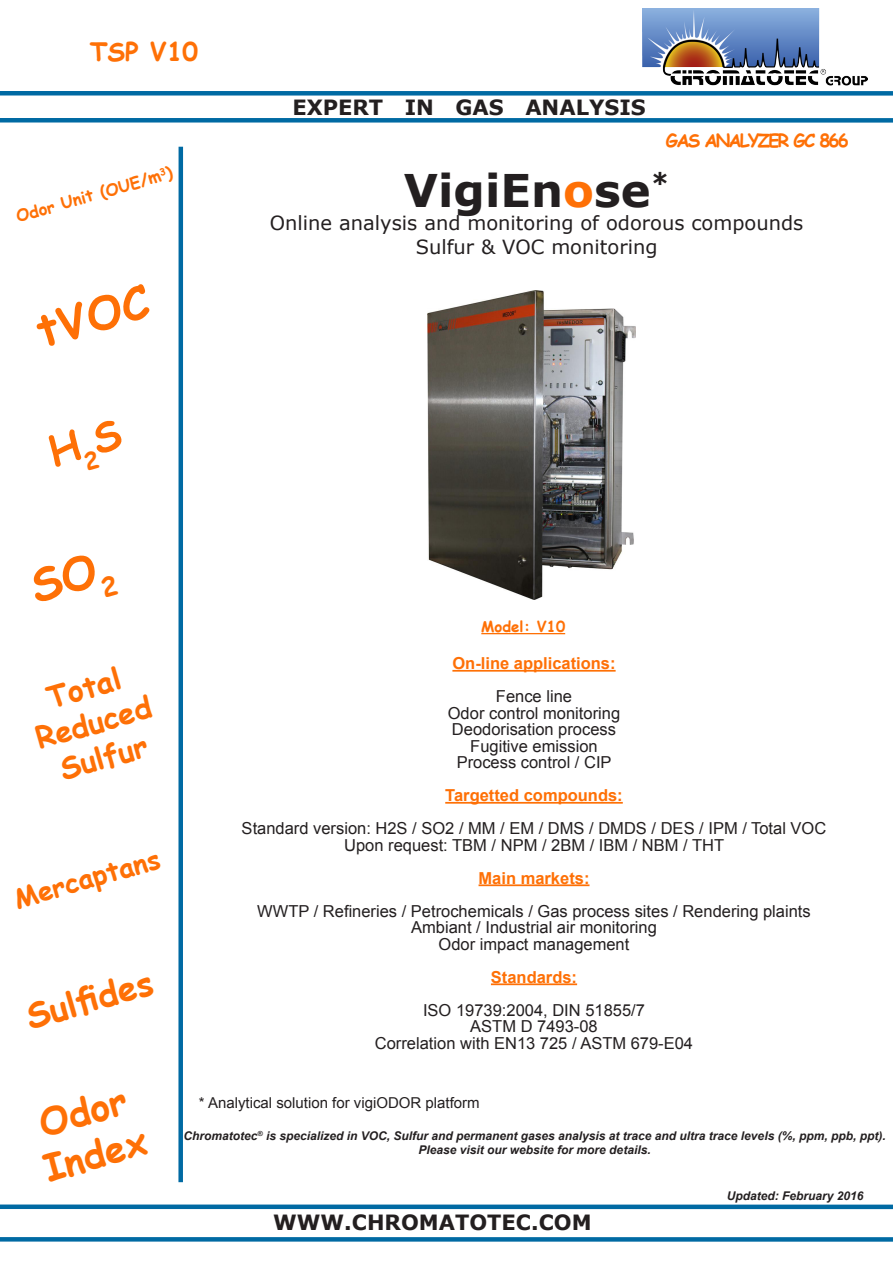
<style>
.page{position:relative;width:893px;height:1263px;background:#fff}
.page>*{position:absolute;margin:0;border:0;box-sizing:border-box;transform-origin:0 0}
.t1{font:700 45px "Verdana";color:#231f20}
.t2{font:700 45px "Comic Sans MS";color:#fe7006}
.t3{font:700 37.5px/45px "Comic Sans MS";color:#fe7006}
.t4{font:700 34.5px "Comic Sans MS";color:#fe7006}
.t5{font:700 30px "Comic Sans MS";color:#fe7006}
.t6{font:700 27px "Comic Sans MS";color:#fe7006}
.t7{font:700 25.5px "Comic Sans MS";color:#fe7006}
.t8{font:700 21px "Verdana";color:#231f20}
.t9{font:19.5px "Verdana";color:#231f20}
.t10{font:700 18px "Comic Sans MS";letter-spacing:-.1em;color:#fe7006}
.t11{font:16.5px "Arial";color:#231f20}
.t12{font:700 16.5px "Arial";color:#fe7006}
.t13{font:700 16.5px "Comic Sans MS";color:#fe7006}
.t14{font:15px "Arial";color:#231f20}
.t15{font:700 15px "Comic Sans MS";color:#fe7006}
.t16{font:italic 700 12px "Arial";color:#231f20}
.s1{color:#fe7006}
</style>
<div class="page">
<div style="left:0;top:91px;width:893px;height:5px;background:#006aa3"></div>
<div style="left:0;top:118px;width:893px;height:5px;background:#006aa3"></div>
<div style="left:0;top:1204px;width:893px;height:5px;background:#006aa3"></div>
<div style="left:0;top:1237px;width:893px;height:5px;background:#006aa3"></div>
<div style="left:178px;top:147px;width:5px;height:1035px;background:#006aa3"></div>
<img style="left:643px;top:9px;width:224px;height:77px">
<img style="left:428px;top:291px;width:207px;height:308px">
<hr style="left:481px;top:633px;width:84px;height:1px;background:#fe7006">
<hr style="left:452px;top:670px;width:164px;height:2px;background:#fe7006">
<hr style="left:445px;top:802px;width:178px;height:2px;background:#fe7006">
<hr style="left:479px;top:884px;width:110px;height:2px;background:#fe7006">
<hr style="left:491px;top:983px;width:86px;height:2px;background:#fe7006">
<p class="t7" style="left:90px;top:33px;width:110px">TSP V10</p>
<p class="t13" style="left:13px;top:205px;width:163px;rotate:-16deg">Odor Unit (OUE/m<sup>3</sup>)</p>
<p class="t2" style="left:28px;top:300px;width:117px;rotate:-16deg">tVOC</p>
<p class="t8" style="left:292px;top:92px;width:355px">EXPERT IN GAS ANALYSIS</p>
<p class="t10" style="left:666px;top:127px;width:184px">GAS ANALYZER GC 866</p>
<p class="t1" style="left:404px;top:159px;width:267px">VigiEn<span class="s1">o</span>se<sup>*</sup></p>
<p class="t9" style="left:270px;top:210px;width:535px">Online analysis and monitoring of odorous compounds</p>
<p class="t9" style="left:416px;top:233px;width:243px">Sulfur &amp; VOC monitoring</p>
<p class="t5" style="left:41px;top:677px;width:77px;rotate:-16deg">Total</p>
<p class="t5" style="left:30px;top:718px;width:120px;rotate:-16deg">Reduced</p>
<p class="t5" style="left:54px;top:748px;width:91px;rotate:-16deg">Sulfur</p>
<p class="t6" style="left:9px;top:880px;width:152px;rotate:-16deg">Mercaptans</p>
<p class="t4" style="left:20px;top:992px;width:132px;rotate:-16deg">Sulfides</p>
<p class="t15" style="left:481px;top:615px;width:85px">Model: V10</p>
<p class="t12" style="left:452px;top:652px;width:165px">On-line applications:</p>
<p class="t11" style="left:496px;top:685px;width:78px">Fence line</p>
<p class="t11" style="left:448px;top:702px;width:174px">Odor control monitoring</p>
<p class="t11" style="left:452px;top:718px;width:166px">Deodorisation process</p>
<p class="t11" style="left:470px;top:735px;width:129px">Fugitive emission</p>
<p class="t11" style="left:457px;top:751px;width:156px">Process control / CIP</p>
<p class="t12" style="left:445px;top:784px;width:179px">Targetted compounds:</p>
<p class="t11" style="left:242px;top:817px;width:586px">Standard version: H2S / SO2 / MM / EM / DMS / DMDS / DES / IPM / Total VOC</p>
<p class="t11" style="left:344px;top:834px;width:381px">Upon request: TBM / NPM / 2BM / IBM / NBM / THT</p>
<p class="t12" style="left:479px;top:867px;width:112px">Main markets:</p>
<p class="t11" style="left:257px;top:900px;width:555px">WWTP / Refineries / Petrochemicals / Gas process sites / Rendering plaints</p>
<p class="t11" style="left:411px;top:916px;width:247px">Ambiant / Industrial air monitoring</p>
<p class="t11" style="left:439px;top:933px;width:192px">Odor impact management</p>
<p class="t12" style="left:491px;top:966px;width:88px">Standards:</p>
<p class="t11" style="left:423px;top:999px;width:223px">ISO 19739:2004, DIN 51855/7</p>
<p class="t11" style="left:470px;top:1015px;width:129px">ASTM D 7493-08</p>
<p class="t11" style="left:375px;top:1032px;width:320px">Correlation with EN13 725 / ASTM 679-E04</p>
<p class="t3" style="left:26px;top:1103px;width:107px;rotate:-16deg">Odor<br>Index</p>
<p class="t14" style="left:199px;top:1093px;width:282px">* Analytical solution for vigiODOR platform</p>
<p class="t16" style="left:184px;top:1128px;width:704px">Chromatotec<sup>®</sup> is specialized in VOC, Sulfur and permanent gases analysis at trace and ultra trace levels (%, ppm, ppb, ppt).</p>
<p class="t16" style="left:419px;top:1142px;width:234px">Please visit our website for more details.</p>
<p class="t16" style="left:727px;top:1188px;width:138px">Updated: February 2016</p>
<p class="t8" style="left:273px;top:1207px;width:320px">WWW.CHROMATOTEC.COM</p>
</div>
